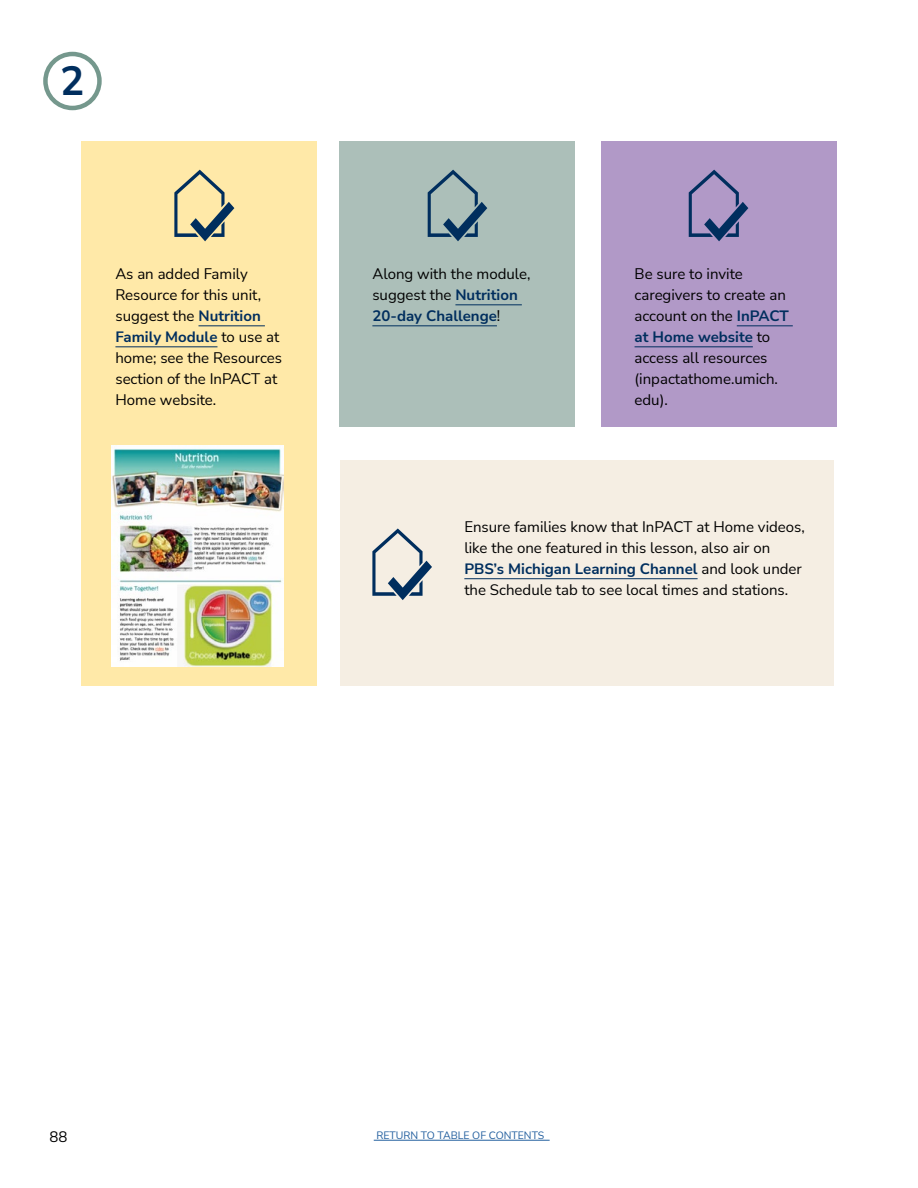
<style>
.page{position:relative;width:918px;height:1188px;background:#fff}
.page>*{position:absolute;margin:0;border:0;box-sizing:border-box;transform-origin:0 0}
.t1{font:700 40.5px "Nunito Sans";color:#002e5e}
.t2{font:15px/21px "Nunito Sans";color:#000}
.t3{font:10.5px "Nunito Sans";color:#215e9e}
.s1{font-weight:700;color:#002e5e}
</style>
<div class="page">
<div style="left:43px;top:52px;width:59px;height:58px;border:4px solid #75988d;border-radius:50%"></div>
<hr style="left:374px;top:1140px;width:176px;height:1px;background:#215e9e">
<div style="left:82px;top:141px;width:235px;height:545px;background:#ffe9a8"></div>
<div style="left:340px;top:460px;width:494px;height:226px;background:#f5eee3"></div>
<div style="left:340px;top:141px;width:235px;height:286px;background:#acbfb9"></div>
<div style="left:601px;top:141px;width:235px;height:286px;background:#b199c7"></div>
<hr style="left:198px;top:325px;width:67px;height:1px;background:#002e5e">
<hr style="left:115px;top:346px;width:102px;height:1px;background:#002e5e">
<svg style="left:174px;top:170px;width:60px;height:71px"></svg>
<hr style="left:455px;top:304px;width:67px;height:1px;background:#002e5e">
<hr style="left:372px;top:325px;width:125px;height:1px;background:#002e5e">
<hr style="left:464px;top:578px;width:234px;height:1px;background:#002e5e">
<svg style="left:428px;top:170px;width:59px;height:71px"></svg>
<svg style="left:372px;top:528px;width:60px;height:72px"></svg>
<hr style="left:737px;top:325px;width:56px;height:1px;background:#002e5e">
<hr style="left:635px;top:346px;width:118px;height:1px;background:#002e5e">
<svg style="left:689px;top:170px;width:59px;height:71px"></svg>
<img style="left:111px;top:446px;width:173px;height:221px">
<h1 class="t1" style="left:60px;top:52px;width:26px">2</h1>
<p class="t2" style="left:115px;top:263px;width:168px">As an added Family<br>Resource for this unit, suggest the <span class="s1">Nutrition<br>Family Module</span> to use at home; see the Resources section of the InPACT at<br>Home website.</p>
<p class="t2" style="left:372px;top:263px;width:160px">Along with the module, suggest the <span class="s1">Nutrition<br>20-day Challenge</span>!</p>
<p class="t2" style="left:635px;top:263px;width:156px">Be sure to invite caregivers to create an account on the <span class="s1">InPACT at Home website</span> to access all resources (inpactathome.umich. edu).</p>
<p class="t2" style="left:464px;top:516px;width:342px">Ensure families know that InPACT at Home videos, like the one featured in this lesson, also air on <span class="s1">PBS’s Michigan Learning Channel</span> and look under the Schedule tab to see local times and stations.</p>
<p class="t2" style="left:50px;top:1126px;width:19px">88</p>
<p class="t3" style="left:376px;top:1128px;width:169px">RETURN TO TABLE OF CONTENTS</p>
</div>
